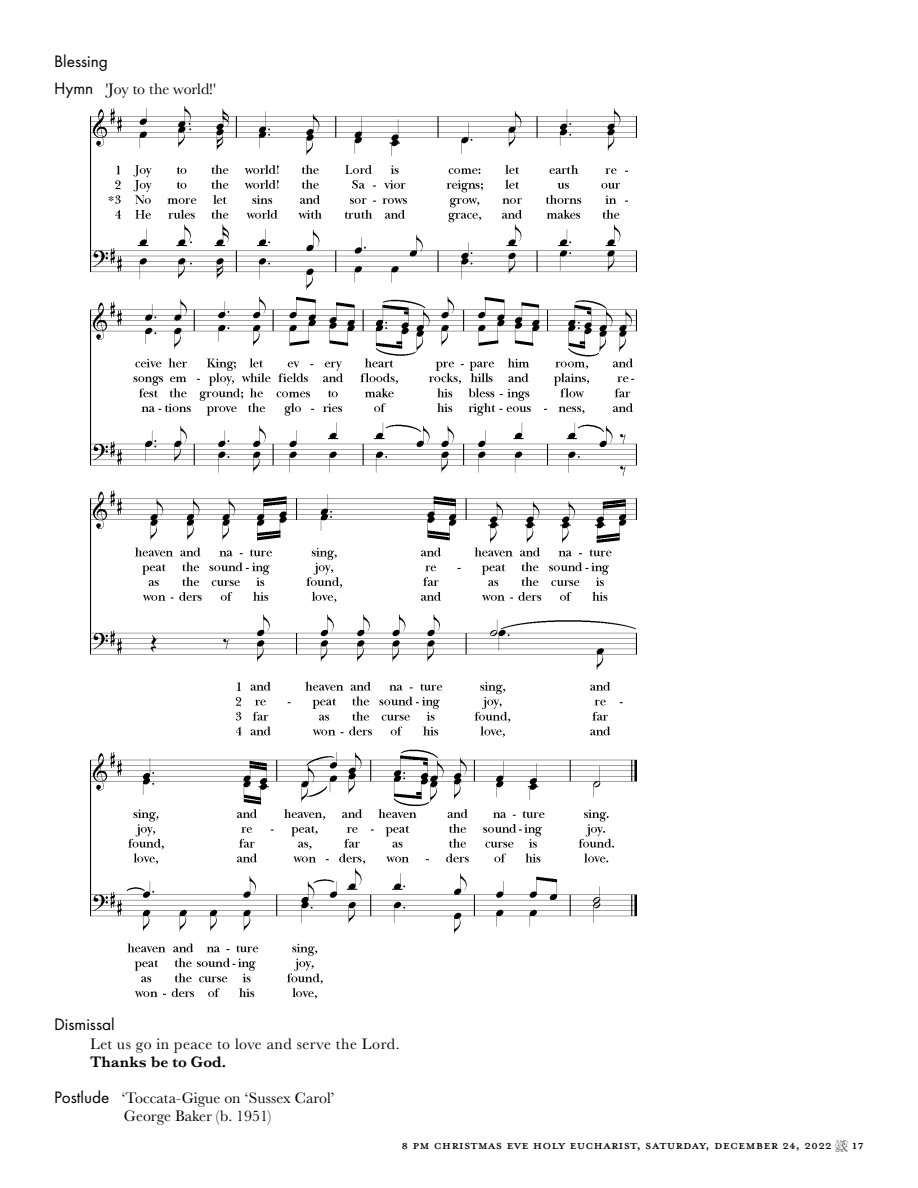
<style>
.page{position:relative;width:918px;height:1188px;background:#fff}
.page>*{position:absolute;margin:0;border:0;box-sizing:border-box;transform-origin:0 0}
.t1{font:18px "Mrs Eaves All Petite Caps OT";color:#000}
.t2{font:17.25px "Futura PT";color:#000}
.t3{font:15.75px/18px "Baskerville No 2";color:#000;text-align:center}
.t4{font:15.75px "Baskerville No 2";letter-spacing:.03em;color:#000}
.t5{font:15.75px "Baskerville No 2 Sem Bol";color:#000}
.s1{font-family:"Futura PT";font-size:17.25px}
</style>
<div class="page">
<img style="left:90px;top:106px;width:547px;height:632px">
<img style="left:90px;top:749px;width:547px;height:250px">
<p class="t2" style="left:54px;top:51px;width:55px">Blessing</p>
<p class="t3" style="left:54px;top:81px;width:164px"><span class="s1">Hymn</span> 'Joy to the world!'</p>
<p class="t2" style="left:54px;top:1014px;width:62px">Dismissal</p>
<p class="t4" style="left:90px;top:1034px;width:311px">Let us go in peace to love and serve the Lord.</p>
<p class="t5" style="left:90px;top:1053px;width:138px">Thanks be to God.</p>
<p class="t3" style="left:54px;top:1090px;width:282px"><span class="s1">Postlude</span> ‘Toccata-Gigue on ‘Sussex Carol’<br>George Baker (b. 1951)</p>
<p class="t1" style="left:402px;top:1134px;width:464px">8 Pm Christmas eve Holy Eucharist, Saturday, December 24, 2022 <sub>Z</sub> 17</p>
</div>
